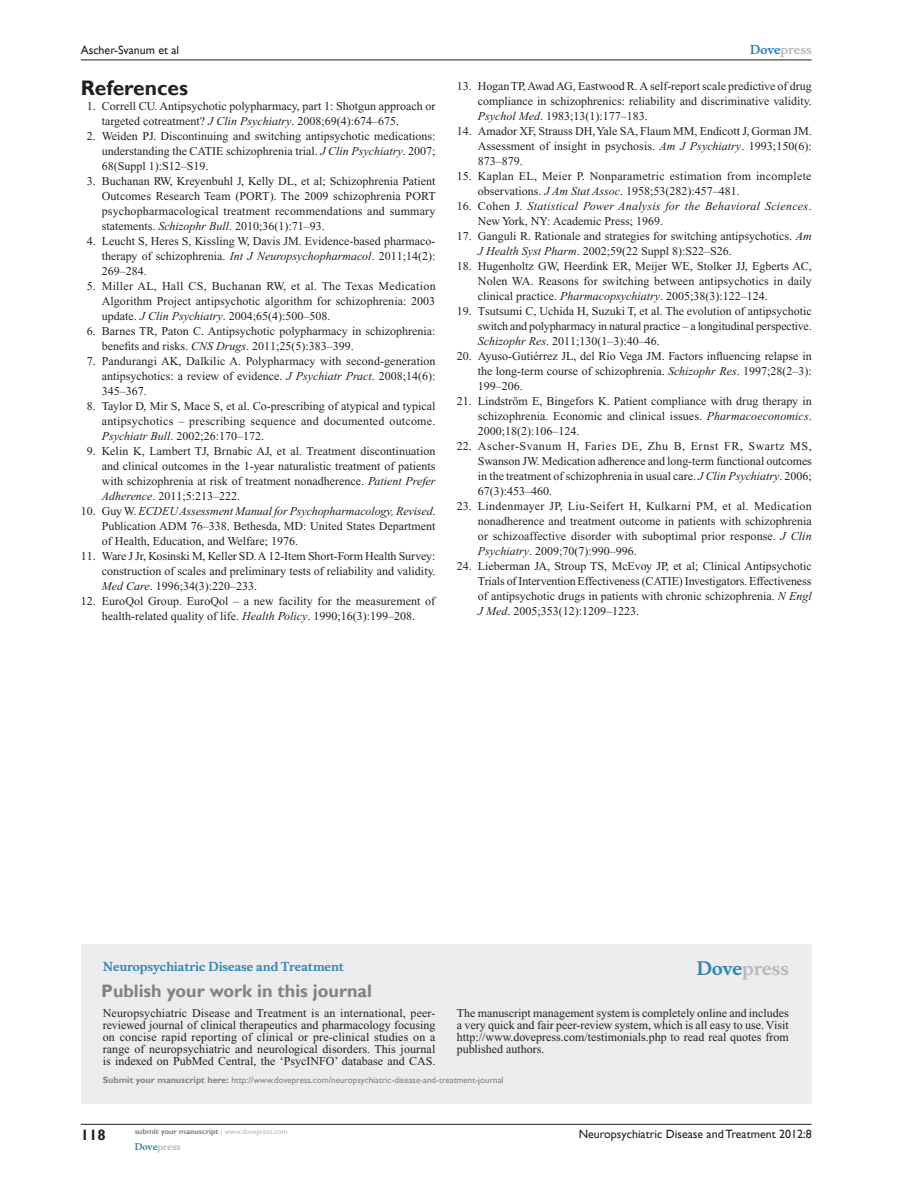
<style>
.page{position:relative;width:918px;height:1188px;background:#fff}
.page>*{position:absolute;margin:0;border:0;box-sizing:border-box;transform-origin:0 0}
.t1{font:700 21px "Gill Sans";color:#231f20}
.t2{font:700 18px "Gill Sans";color:#808285}
.t3{font:700 18px "Musee";color:#b8b9bc}
.t4{font:700 15px "Gill Sans";color:#231f20}
.t5{font:12px/15px "Times New Roman";color:#231f20;text-align:justify}
.t6{font:12px/15px "Times New Roman";letter-spacing:.02em;color:#231f20}
.t7{font:italic 12px/15px "Times New Roman";letter-spacing:.02em;color:#231f20}
.t8{font:12px "Gill Sans";color:#231f20}
.t9{font:700 12px "Musee";color:#3485ae}
.t10{font:700 12px "Musee";color:#b8b9bc}
.t11{font:9px "Gill Sans";color:#808285}
.t12{font:700 9px "Musee";color:#b8b9bc}
.t13{font:700 7.5px "Gill Sans";color:#808285}
.s1{font-style:italic}
.s2{color:#3485ae}
.s3{font-style:normal}
.s4{font-weight:700}
.s5{font-weight:400;color:#b8b9bc}
</style>
<div class="page">
<div style="left:81px;top:944px;width:731px;height:159px;background:#ececee"></div>
<hr style="left:81px;top:1124px;width:731px;height:1px;background:#231f20">
<hr style="left:81px;top:60px;width:731px;height:1px;background:#231f20">
<p class="t8" style="left:81px;top:43px;width:100px">Ascher-Svanum et al</p>
<h1 class="t1" style="left:81px;top:76px;width:109px">References</h1>
<p class="t5" style="left:102px;top:99px;width:335px;text-indent:-15px">1. Correll CU. Antipsychotic polypharmacy, part 1: Shotgun approach or targeted cotreatment? <span class="s1">J Clin Psychiatry</span>. 2008;69(4):674–675.</p>
<p class="t5" style="left:102px;top:129px;width:335px;text-indent:-15px">2. Weiden PJ. Discontinuing and switching antipsychotic medications: understanding the CATIE schizophrenia trial. <span class="s1">J Clin Psychiatry</span>. 2007; 68(Suppl 1):S12–S19.</p>
<p class="t5" style="left:102px;top:174px;width:336px;text-indent:-15px">3. Buchanan RW, Kreyenbuhl J, Kelly DL, et al; Schizophrenia Patient Outcomes Research Team (PORT). The 2009 schizophrenia PORT psychopharmacological treatment recommendations and summary statements. <span class="s1">Schizophr Bull</span>. 2010;36(1):71–93.</p>
<p class="t5" style="left:102px;top:234px;width:335px;text-indent:-15px">4. Leucht S, Heres S, Kissling W, Davis JM. Evidence-based pharmaco&shy;therapy of schizophrenia. <span class="s1">Int J Neuropsychopharmacol</span>. 2011;14(2):<br>269–284.</p>
<p class="t5" style="left:102px;top:279px;width:335px;text-indent:-15px">5. Miller AL, Hall CS, Buchanan RW, et al. The Texas Medication Algorithm Project antipsychotic algorithm for schizophrenia: 2003 update. <span class="s1">J Clin Psychiatry</span>. 2004;65(4):500–508.</p>
<p class="t5" style="left:102px;top:324px;width:335px;text-indent:-15px">6. Barnes TR, Paton C. Antipsychotic polypharmacy in schizophrenia: benefits and risks. <span class="s1">CNS Drugs</span>. 2011;25(5):383–399.</p>
<p class="t5" style="left:102px;top:354px;width:335px;text-indent:-15px">7. Pandurangi AK, Dalkilic A. Polypharmacy with second-generation antipsychotics: a review of evidence. <span class="s1">J Psychiatr Pract</span>. 2008;14(6):<br>345–367.</p>
<p class="t5" style="left:102px;top:399px;width:335px;text-indent:-15px">8. Taylor D, Mir S, Mace S, et al. Co-prescribing of atypical and typical antipsychotics – prescribing sequence and documented outcome.<br><span class="s1">Psychiatr Bull</span>. 2002;26:170–172.</p>
<p class="t5" style="left:102px;top:444px;width:335px;text-indent:-15px">9. Kelin K, Lambert TJ, Brnabic AJ, et al. Treatment discontinuation and clinical outcomes in the 1-year naturalistic treatment of patients with schizophrenia at risk of treatment nonadherence. <span class="s1">Patient Prefer Adherence</span>. 2011;5:213–222.</p>
<p class="t5" style="left:102px;top:504px;width:335px;text-indent:-21px">10. Guy W. <span class="s1">ECDEU Assessment Manual for Psychopharmacology, Revised</span>.<br>Publication ADM 76–338. Bethesda, MD: United States Department of Health, Education, and Welfare; 1976.</p>
<p class="t5" style="left:102px;top:549px;width:335px;text-indent:-21px">11. Ware J Jr, Kosinski M, Keller SD. A 12-Item Short-Form Health Survey: construction of scales and preliminary tests of reliability and validity.<br><span class="s1">Med Care</span>. 1996;34(3):220–233.</p>
<p class="t5" style="left:81px;top:594px;width:356px;text-align:center">12. EuroQol Group. EuroQol – a new facility for the measurement of health-related quality of life. <span class="s1">Health Policy</span>. 1990;16(3):199–208.</p>
<p class="t10" style="left:750px;top:43px;width:63px"><span class="s2">Dove</span>press</p>
<p class="t5" style="left:478px;top:79px;width:335px;text-indent:-21px">13. Hogan TP, Awad AG, Eastwood R. A self-report scale predictive of drug compliance in schizophrenics: reliability and discriminative validity.<br><span class="s1">Psychol Med</span>. 1983;13(1):177–183.</p>
<p class="t5" style="left:478px;top:124px;width:335px;text-indent:-21px">14. Amador XF, Strauss DH, Yale SA, Flaum MM, Endicott J, Gorman JM.<br>Assessment of insight in psychosis. <span class="s1">Am J Psychiatry</span>. 1993;150(6):<br>873–879.</p>
<p class="t6" style="left:478px;top:169px;width:335px;text-indent:-21px">15. Kaplan EL, Meier P. Nonparametric estimation from incomplete observations. <span class="s1">J Am Stat Assoc</span>. 1958;53(282):457–481.</p>
<p class="t7" style="left:478px;top:199px;width:335px;text-indent:-21px"><span class="s3">16. Cohen J.</span> Statistical Power Analysis for the Behavioral Sciences<span class="s3">.<br>New York, NY: Academic Press; 1969.</span></p>
<p class="t5" style="left:478px;top:229px;width:335px;text-indent:-21px">17. Ganguli R. Rationale and strategies for switching antipsychotics. <span class="s1">Am<br>J Health Syst Pharm</span>. 2002;59(22 Suppl 8):S22–S26.</p>
<p class="t5" style="left:478px;top:259px;width:335px;text-indent:-21px">18. Hugenholtz GW, Heerdink ER, Meijer WE, Stolker JJ, Egberts AC, Nolen WA. Reasons for switching between antipsychotics in daily clinical practice. <span class="s1">Pharmacopsychiatry</span>. 2005;38(3):122–124.</p>
<p class="t5" style="left:478px;top:304px;width:335px;text-indent:-21px">19. Tsutsumi C, Uchida H, Suzuki T, et al. The evolution of antipsychotic switch and polypharmacy in natural practice – a longitudinal perspective.<br><span class="s1">Schizophr Res</span>. 2011;130(1–3):40–46.</p>
<p class="t5" style="left:478px;top:349px;width:335px;text-indent:-21px">20. Ayuso-Gutiérrez JL, del Río Vega JM. Factors influencing relapse in the long-term course of schizophrenia. <span class="s1">Schizophr Res</span>. 1997;28(2–3):<br>199–206.</p>
<p class="t5" style="left:478px;top:394px;width:335px;text-indent:-21px">21. Lindström E, Bingefors K. Patient compliance with drug therapy in schizophrenia. Economic and clinical issues. <span class="s1">Pharmacoeconomics</span>.<br>2000;18(2):106–124.</p>
<p class="t5" style="left:478px;top:439px;width:336px;text-indent:-21px">22. Ascher-Svanum H, Faries DE, Zhu B, Ernst FR, Swartz MS, Swanson JW. Medication adherence and long-term functional outcomes in the treatment of schizophrenia in usual care. <span class="s1">J Clin Psychiatry</span>. 2006; 67(3):453–460.</p>
<p class="t5" style="left:478px;top:499px;width:335px;text-indent:-21px">23. Lindenmayer JP, Liu-Seifert H, Kulkarni PM, et al. Medication nonadherence and treatment outcome in patients with schizophrenia or schizoaffective disorder with suboptimal prior response. <span class="s1">J Clin Psychiatry</span>. 2009;70(7):990–996.</p>
<p class="t5" style="left:478px;top:559px;width:335px;text-indent:-21px">24. Lieberman JA, Stroup TS, McEvoy JP, et al; Clinical Antipsychotic Trials of Intervention Effectiveness (CATIE) Investigators. Effectiveness of antipsychotic drugs in patients with chronic schizophrenia. <span class="s1">N Engl J Med</span>. 2005;353(12):1209–1223.</p>
<p class="t9" style="left:103px;top:959px;width:243px">Neuropsychiatric Disease and Treatment</p>
<h2 class="t2" style="left:101px;top:980px;width:272px">Publish your work in this journal</h2>
<h2 class="t3" style="left:697px;top:958px;width:94px"><span class="s2">Dove</span>press</h2>
<p class="t5" style="left:103px;top:1007px;width:334px;line-height:12px">Neuropsychiatric Disease and Treatment is an international, peer&shy;reviewed journal of clinical therapeutics and pharmacology focusing on concise rapid reporting of clinical or pre-clinical studies on a range of neuropsychiatric and neurological disorders. This journal is indexed on PubMed Central, the ‘PsycINFO’ database and CAS.</p>
<p class="t5" style="left:457px;top:1007px;width:333px;line-height:12px">The manuscript management system is completely online and includes a very quick and fair peer-review system, which is all easy to use. Visit http://www.dovepress.com/testimonials.php to read real quotes from published authors.</p>
<p class="t11" style="left:103px;top:1075px;width:402px"><span class="s4">Submit your manuscript here:</span> http://www.dovepress.com/neuropsychiatric-disease-and-treatment-journal</p>
<p class="t4" style="left:81px;top:1126px;width:26px">118</p>
<p class="t13" style="left:135px;top:1127px;width:154px">submit your manuscript <span class="s5">| www.dovepress.com</span></p>
<p class="t12" style="left:135px;top:1141px;width:48px"><span class="s2">Dove</span>press</p>
<p class="t8" style="left:579px;top:1127px;width:235px">Neuropsychiatric Disease and Treatment 2012:8</p>
</div>
